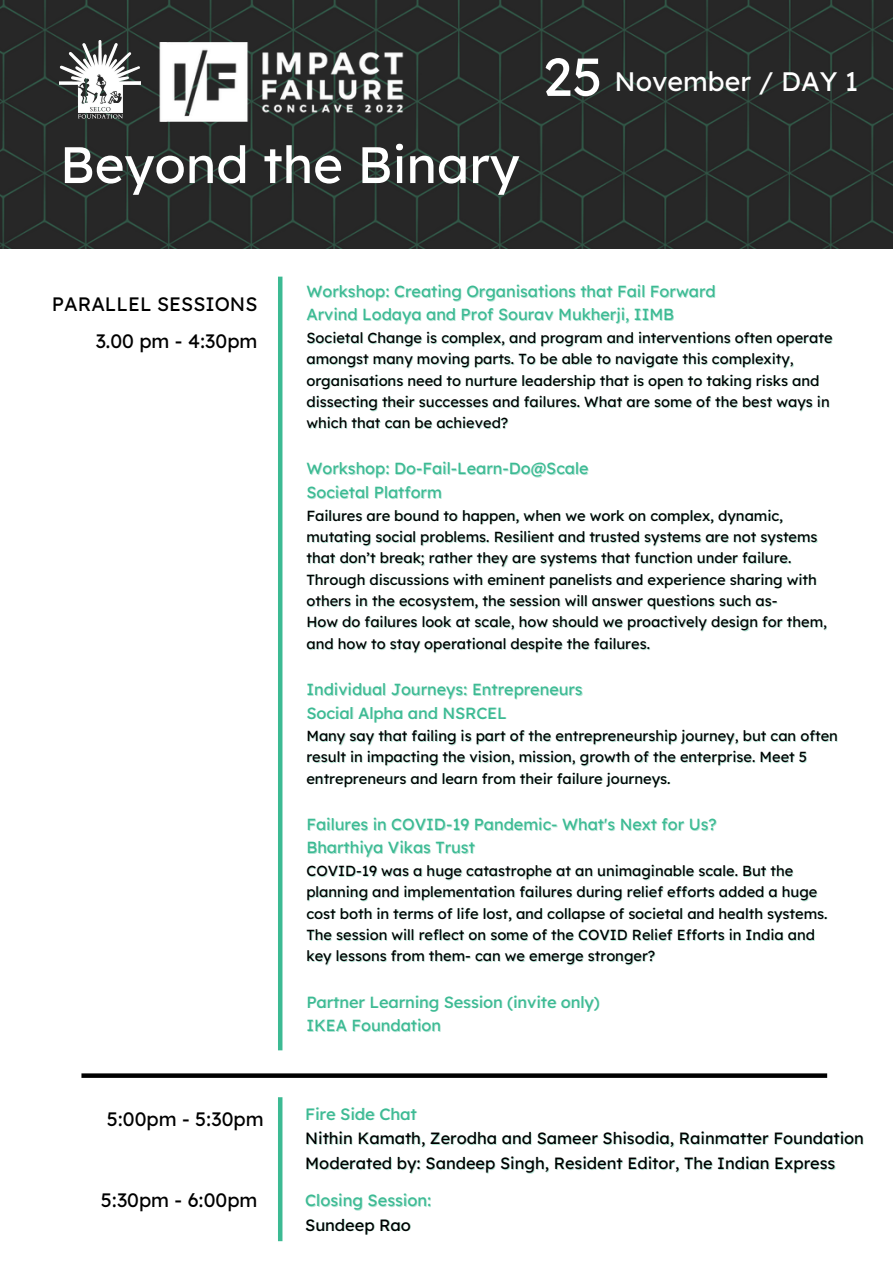
<style>
.page{position:relative;width:893px;height:1264px;background:#fff}
.page>*{position:absolute;margin:0;border:0;box-sizing:border-box;transform-origin:0 0}
.t1{font:51.15px "Lexend Deca";color:#fff}
.t2{font:26.7px "Lexend Deca";color:#fff}
.t3{font:19.35px "Lexend Deca";color:#000}
.t4{font:16.35px/24.8px "Lexend Deca";color:#000}
.t5{font:16.35px "Lexend Deca";color:#3cba93}
.t6{font:16.05px/23.5px "Lexend Deca";color:#3cba93}
.t7{font:14.55px/21.3px "Lexend Deca";color:#000}
.s1{font-size:53.4px}
</style>
<div class="page">
<img style="left:0;top:0;width:892px;height:249px">
<hr style="left:278px;top:276px;width:4px;height:774px;background:#3cba93">
<hr style="left:278px;top:1097px;width:4px;height:144px;background:#3cba93">
<svg style="left:81px;top:1073px;width:746px;height:4px;background:#191919"></svg>
<img style="left:60px;top:41px;width:371px;height:81px">
<h1 class="t1" style="left:60px;top:132px;width:461px">Beyond the Binary</h1>
<h2 class="t2" style="left:543px;top:64px;width:317px"><span class="s1">25</span> November / DAY 1</h2>
<h3 class="t3" style="left:52px;top:292px;width:207px">PARALLEL SESSIONS</h3>
<h3 class="t3" style="left:96px;top:328px;width:163px">3.00 pm - 4:30pm</h3>
<h3 class="t3" style="left:107px;top:1107px;width:158px">5:00pm - 5:30pm</h3>
<h3 class="t3" style="left:101px;top:1187px;width:158px">5:30pm - 6:00pm</h3>
<p class="t6" style="left:306px;top:279px;width:411px">Workshop: Creating Organisations that Fail Forward<br>Arvind Lodaya and Prof Sourav Mukherji, IIMB</p>
<p class="t7" style="left:306px;top:327px;width:527px">Societal Change is complex, and program and interventions often operate amongst many moving parts. To be able to navigate this complexity, organisations need to nurture leadership that is open to taking risks and dissecting their successes and failures. What are some of the best ways in which that can be achieved?</p>
<p class="t6" style="left:306px;top:456px;width:284px">Workshop: Do-Fail-Learn-Do@Scale<br>Societal Platform</p>
<p class="t7" style="left:306px;top:504px;width:522px">Failures are bound to happen, when we work on complex, dynamic, mutating social problems. Resilient and trusted systems are not systems that don’t break; rather they are systems that function under failure.<br>Through discussions with eminent panelists and experience sharing with others in the ecosystem, the session will answer questions such as-<br>How do failures look at scale, how should we proactively design for them, and how to stay operational despite the failures.</p>
<p class="t6" style="left:306px;top:677px;width:278px">Individual Journeys: Entrepreneurs<br>Social Alpha and NSRCEL</p>
<p class="t7" style="left:306px;top:725px;width:533px">Many say that failing is part of the entrepreneurship journey, but can often result in impacting the vision, mission, growth of the enterprise. Meet 5 entrepreneurs and learn from their failure journeys.</p>
<p class="t6" style="left:306px;top:812px;width:411px">Failures in COVID-19 Pandemic- What's Next for Us?<br>Bharthiya Vikas Trust</p>
<p class="t7" style="left:306px;top:859px;width:522px">COVID-19 was a huge catastrophe at an unimaginable scale. But the planning and implementation failures during relief efforts added a huge cost both in terms of life lost, and collapse of societal and health systems.<br>The session will reflect on some of the COVID Relief Efforts in India and key lessons from them- can we emerge stronger?</p>
<p class="t6" style="left:306px;top:989px;width:295px">Partner Learning Session (invite only)<br>IKEA Foundation</p>
<p class="t5" style="left:305px;top:1103px;width:113px">Fire Side Chat</p>
<p class="t4" style="left:305px;top:1125px;width:560px">Nithin Kamath, Zerodha and Sameer Shisodia, Rainmatter Foundation<br>Moderated by: Sandeep Singh, Resident Editor, The Indian Express</p>
<p class="t5" style="left:305px;top:1189px;width:128px">Closing Session:</p>
<p class="t4" style="left:305px;top:1212px;width:107px">Sundeep Rao</p>
</div>
